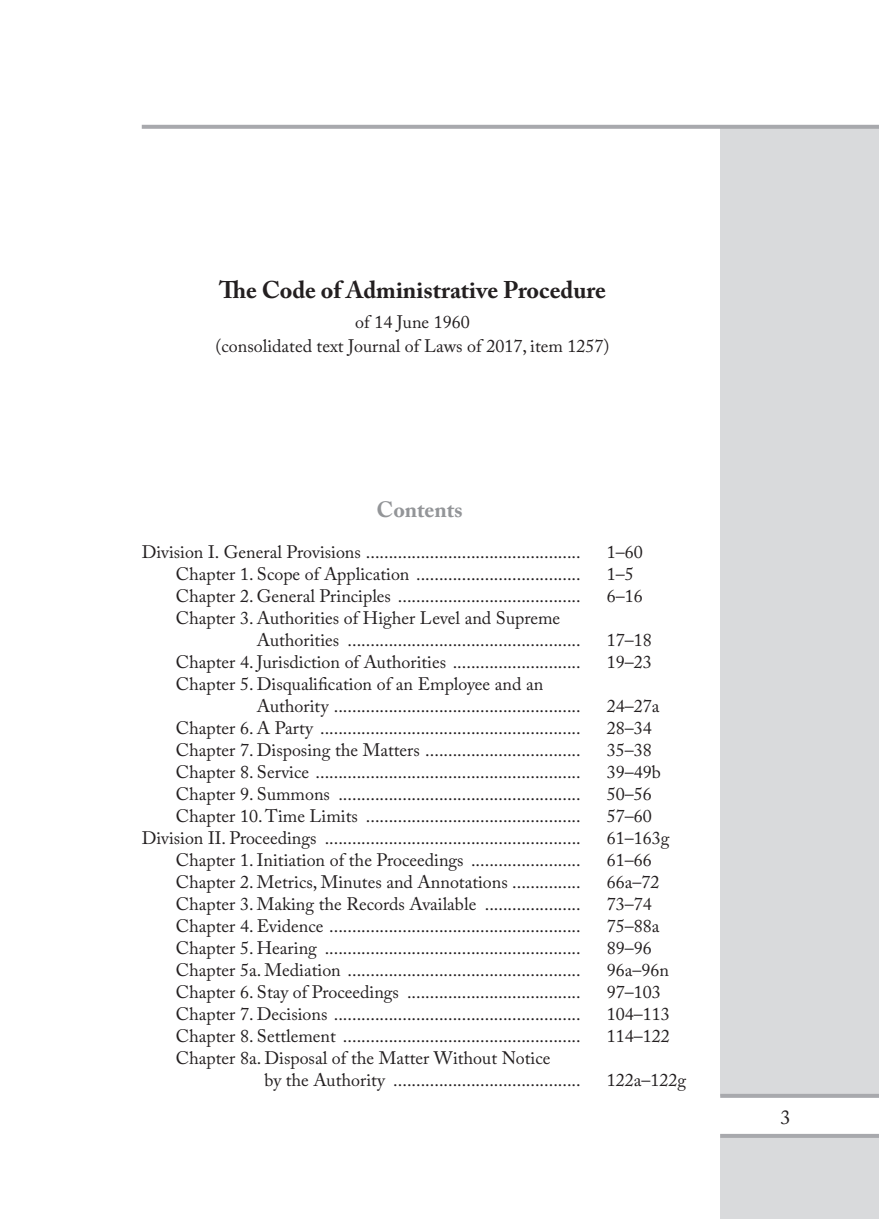
<style>
.page{position:relative;width:879px;height:1219px;background:#fff}
.page>*{position:absolute;margin:0;border:0;box-sizing:border-box;transform-origin:0 0}
.aaa_Tytul_książki_AN{font:700 24px "Adobe Caslon Pro";color:#231f20}
.t1{font:700 22px "Adobe Caslon Pro";letter-spacing:-.005em;color:#939598}
.t2{font:20px "Adobe Caslon Pro";color:#231f20}
.aaa_Spis_treści_IIst{font:18px/22px "Adobe Caslon Pro";color:#231f20}
.aaa_Spis_treści{font:18px "Adobe Caslon Pro";color:#231f20}
</style>
<div class="page">
<div style="left:720px;top:127px;width:159px;height:969px;background:#d9dadc"></div>
<hr style="left:720px;top:1094px;width:159px;height:4px;background:#a8a9ad">
<div style="left:720px;top:1134px;width:159px;height:85px;background:#d9dadc"></div>
<hr style="left:720px;top:1134px;width:159px;height:4px;background:#a8a9ad">
<svg style="left:142px;top:125px;width:737px;height:4px;background:#acacb0"></svg>
<p class="aaa_Tytul_książki_AN" style="left:219px;top:276px;width:388px">The Code of Administrative Procedure</p>
<p class="aaa_Spis_treści_IIst" style="left:355px;top:311px;width:116px">of 14 June 1960</p>
<p class="aaa_Spis_treści_IIst" style="left:216px;top:335px;width:395px">(consolidated text Journal of Laws of 2017, item 1257)</p>
<p class="t1" style="left:376px;top:496px;width:88px">Contents</p>
<p class="aaa_Spis_treści" style="left:142px;top:541px;width:440px">Division I. General Provisions ...............................................</p>
<p class="aaa_Spis_treści" style="left:607px;top:541px;width:37px">1–60</p>
<p class="aaa_Spis_treści_IIst" style="left:176px;top:562px;width:406px">Chapter 1. Scope of Application ....................................</p>
<p class="aaa_Spis_treści_IIst" style="left:607px;top:562px;width:28px">1–5</p>
<p class="aaa_Spis_treści_IIst" style="left:176px;top:584px;width:406px">Chapter 2. General Principles ........................................</p>
<p class="aaa_Spis_treści_IIst" style="left:607px;top:584px;width:37px">6–16</p>
<p class="aaa_Spis_treści_IIst" style="left:257px;top:606px;width:325px;text-indent:-81px">Chapter 3. Authorities of Higher Level and Supreme<br>Authorities ...................................................</p>
<p class="aaa_Spis_treści_IIst" style="left:607px;top:628px;width:46px">17–18</p>
<p class="aaa_Spis_treści_IIst" style="left:176px;top:650px;width:406px">Chapter 4. Jurisdiction of Authorities ............................</p>
<p class="aaa_Spis_treści_IIst" style="left:607px;top:650px;width:46px">19–23</p>
<p class="aaa_Spis_treści_IIst" style="left:257px;top:672px;width:325px;text-indent:-81px">Chapter 5. Disqualification of an Employee and an<br>Authority ......................................................</p>
<p class="aaa_Spis_treści_IIst" style="left:607px;top:694px;width:54px">24–27a</p>
<p class="aaa_Spis_treści_IIst" style="left:176px;top:716px;width:406px">Chapter 6. A Party .........................................................</p>
<p class="aaa_Spis_treści_IIst" style="left:607px;top:716px;width:46px">28–34</p>
<p class="aaa_Spis_treści_IIst" style="left:176px;top:738px;width:406px">Chapter 7. Disposing the Matters ..................................</p>
<p class="aaa_Spis_treści_IIst" style="left:607px;top:738px;width:46px">35–38</p>
<p class="aaa_Spis_treści_IIst" style="left:176px;top:760px;width:406px">Chapter 8. Service ..........................................................</p>
<p class="aaa_Spis_treści_IIst" style="left:607px;top:760px;width:56px">39–49b</p>
<p class="aaa_Spis_treści_IIst" style="left:176px;top:782px;width:406px">Chapter 9. Summons .....................................................</p>
<p class="aaa_Spis_treści_IIst" style="left:607px;top:782px;width:46px">50–56</p>
<p class="aaa_Spis_treści_IIst" style="left:176px;top:804px;width:406px">Chapter 10. Time Limits ...............................................</p>
<p class="aaa_Spis_treści_IIst" style="left:607px;top:804px;width:46px">57–60</p>
<p class="aaa_Spis_treści" style="left:142px;top:827px;width:440px">Division II. Proceedings ........................................................</p>
<p class="aaa_Spis_treści" style="left:607px;top:827px;width:64px">61–163g</p>
<p class="aaa_Spis_treści_IIst" style="left:176px;top:848px;width:406px">Chapter 1. Initiation of the Proceedings ........................</p>
<p class="aaa_Spis_treści_IIst" style="left:607px;top:848px;width:46px">61–66</p>
<p class="aaa_Spis_treści_IIst" style="left:176px;top:870px;width:406px">Chapter 2. Metrics, Minutes and Annotations ...............</p>
<p class="aaa_Spis_treści_IIst" style="left:607px;top:870px;width:54px">66a–72</p>
<p class="aaa_Spis_treści_IIst" style="left:176px;top:892px;width:406px">Chapter 3. Making the Records Available .....................</p>
<p class="aaa_Spis_treści_IIst" style="left:607px;top:892px;width:46px">73–74</p>
<p class="aaa_Spis_treści_IIst" style="left:176px;top:914px;width:406px">Chapter 4. Evidence .......................................................</p>
<p class="aaa_Spis_treści_IIst" style="left:607px;top:914px;width:54px">75–88a</p>
<p class="aaa_Spis_treści_IIst" style="left:176px;top:936px;width:406px">Chapter 5. Hearing ........................................................</p>
<p class="aaa_Spis_treści_IIst" style="left:607px;top:936px;width:46px">89–96</p>
<p class="aaa_Spis_treści_IIst" style="left:176px;top:958px;width:406px">Chapter 5a. Mediation ...................................................</p>
<p class="aaa_Spis_treści_IIst" style="left:607px;top:958px;width:64px">96a–96n</p>
<p class="aaa_Spis_treści_IIst" style="left:176px;top:980px;width:406px">Chapter 6. Stay of Proceedings ......................................</p>
<p class="aaa_Spis_treści_IIst" style="left:607px;top:980px;width:55px">97–103</p>
<p class="aaa_Spis_treści_IIst" style="left:176px;top:1002px;width:406px">Chapter 7. Decisions ......................................................</p>
<p class="aaa_Spis_treści_IIst" style="left:607px;top:1002px;width:64px">104–113</p>
<p class="aaa_Spis_treści_IIst" style="left:176px;top:1024px;width:406px">Chapter 8. Settlement ....................................................</p>
<p class="aaa_Spis_treści_IIst" style="left:607px;top:1024px;width:64px">114–122</p>
<p class="aaa_Spis_treści_IIst" style="left:265px;top:1046px;width:318px;text-indent:-89px">Chapter 8a. Disposal of the Matter Without Notice<br>by the Authority .........................................</p>
<p class="aaa_Spis_treści_IIst" style="left:607px;top:1068px;width:81px">122a–122g</p>
<p class="t2" style="left:780px;top:1105px;width:11px">3</p>
</div>
